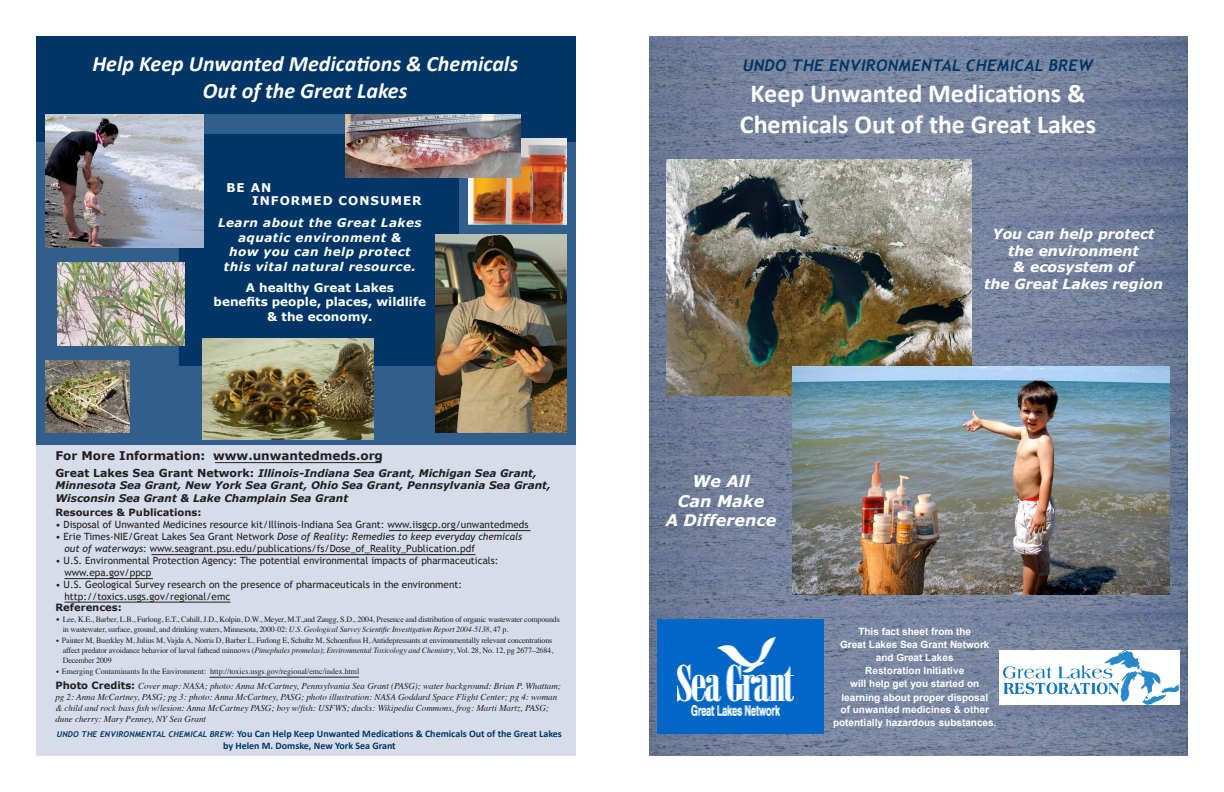
<style>
.page{position:relative;width:1224px;height:792px;background:#fff}
.page>*{position:absolute;margin:0;border:0;box-sizing:border-box;transform-origin:0 0}
.t1{font:700 26px "Calibri";color:#fff}
.t2{font:italic 700 22px "Calibri";color:#fff}
.t3{font:italic 700 16px "Trebuchet";letter-spacing:.02em;color:#003667}
.t4{font:italic 700 16px "Verdana";color:#fff}
.t5{font:italic 700 14px "Verdana";color:#fff}
.t6{font:italic 700 12px "Verdana";letter-spacing:.04em;color:#fff}
.t7{font:700 12px "Verdana";color:#fff}
.t8{font:700 12px "Verdana";color:#231f20}
.t9{font:700 12px "Verdana";letter-spacing:.08em;color:#fff}
.t10{font:italic 700 10.5px/12.6px "Verdana";color:#231f20}
.t11{font:10px "Trebuchet MS";color:#231f20}
.t12{font:700 10px "Arial";color:#fff}
.t13{font:700 10px "Calibri";color:#003667}
.t14{font:italic 10px "Trebuchet MS";color:#231f20}
.t15{font:700 10px "Verdana";color:#231f20}
.t16{font:italic 9px/10.8px "Times";color:#231f20}
.t17{font:8px "Times";letter-spacing:-.02em;color:#231f20}
.t18{font:8px "Times";color:#231f20}
.s1{font-style:normal;font-size:11px}
.s2{font-style:normal}
.s3{font-style:italic}
.s4{font-family:"Trebuchet MS";font-size:9px}
.s5{font-family:"Trebuchet MS"}
.s6{font-family:"Verdana";font-weight:700;font-style:normal;font-size:10px}
.s7{font-family:"Trebuchet";font-style:italic;font-size:8px}
</style>
<div class="page">
<div style="left:36px;top:445px;width:540px;height:311px;background:#d6dce9"></div>
<div style="left:36px;top:139px;width:540px;height:306px;background:#325e8b"></div>
<div style="left:36px;top:36px;width:540px;height:106px;background:#003667"></div>
<div style="left:179px;top:126px;width:280px;height:240px;background:#003667"></div>
<img style="left:203px;top:339px;width:170px;height:101px">
<div style="left:181px;top:114px;width:166px;height:20px;background:#325e8b"></div>
<img style="left:57px;top:263px;width:128px;height:82px">
<img style="left:45px;top:361px;width:84px;height:72px">
<img style="left:435px;top:235px;width:132px;height:198px">
<img style="left:468px;top:139px;width:99px;height:85px">
<img style="left:345px;top:114px;width:176px;height:63px">
<img style="left:45px;top:115px;width:158px;height:133px">
<hr style="left:215px;top:462px;width:166px;height:1px;background:#231f20">
<hr style="left:389px;top:530px;width:142px;height:1px;background:#231f20">
<hr style="left:152px;top:554px;width:324px;height:1px;background:#231f20">
<hr style="left:64px;top:578px;width:89px;height:1px;background:#231f20">
<hr style="left:64px;top:602px;width:167px;height:1px;background:#231f20">
<hr style="left:210px;top:677px;width:149px;height:1px;background:#231f20">
<img style="left:649px;top:36px;width:539px;height:342px">
<img style="left:649px;top:378px;width:539px;height:35px">
<img style="left:649px;top:471px;width:539px;height:23px">
<img style="left:649px;top:494px;width:539px;height:57px">
<img style="left:649px;top:551px;width:539px;height:56px">
<img style="left:649px;top:607px;width:539px;height:52px">
<img style="left:649px;top:659px;width:539px;height:39px">
<img style="left:649px;top:698px;width:539px;height:58px">
<img style="left:657px;top:619px;width:166px;height:115px">
<img style="left:1000px;top:650px;width:180px;height:55px">
<img style="left:649px;top:413px;width:539px;height:58px">
<img style="left:666px;top:160px;width:306px;height:235px">
<img style="left:792px;top:367px;width:378px;height:227px">
<p class="t2" style="left:92px;top:50px;width:427px">Help Keep Unwanted Medications &amp; Chemicals</p>
<p class="t2" style="left:203px;top:77px;width:206px">Out of the Great Lakes</p>
<p class="t7" style="left:227px;top:180px;width:46px">BE AN</p>
<p class="t9" style="left:252px;top:193px;width:171px">INFORMED CONSUMER</p>
<p class="t6" style="left:218px;top:215px;width:205px">Learn about the Great Lakes</p>
<p class="t6" style="left:238px;top:230px;width:165px">aquatic environment &amp;</p>
<p class="t6" style="left:229px;top:244px;width:183px">how you can help protect</p>
<p class="t6" style="left:224px;top:259px;width:193px">this vital natural resource.</p>
<p class="t7" style="left:246px;top:280px;width:150px">A healthy Great Lakes</p>
<p class="t7" style="left:214px;top:294px;width:214px">benefits people, places, wildlife</p>
<p class="t7" style="left:267px;top:309px;width:107px">&amp; the economy.</p>
<p class="t8" style="left:55px;top:448px;width:329px">For More Information: www.unwantedmeds.org</p>
<p class="t10" style="left:55px;top:466px;width:497px"><span class="s1">Great Lakes Sea Grant Network:</span> Illinois-Indiana Sea Grant, Michigan Sea Grant,<br>Minnesota Sea Grant, New York Sea Grant, Ohio Sea Grant, Pennsylvania Sea Grant,<br>Wisconsin Sea Grant &amp; Lake Champlain Sea Grant</p>
<p class="t15" style="left:55px;top:506px;width:148px">Resources &amp; Publications:</p>
<p class="t11" style="left:55px;top:519px;width:475px">• Disposal of Unwanted Medicines resource kit/Illinois-Indiana Sea Grant: www.iisgcp.org/unwantedmeds</p>
<p class="t14" style="left:55px;top:531px;width:468px"><span class="s2">• Erie Times-NIE/Great Lakes Sea Grant Network</span> Dose of Reality: Remedies to keep everyday chemicals</p>
<p class="t11" style="left:64px;top:543px;width:412px"><span class="s3">out of waterways</span>: www.seagrant.psu.edu/publications/fs/Dose_of_Reality_Publication.pdf</p>
<p class="t11" style="left:55px;top:555px;width:445px">• U.S. Environmental Protection Agency: The potential environmental impacts of pharmaceuticals:</p>
<p class="t11" style="left:64px;top:567px;width:89px">www.epa.gov/ppcp</p>
<p class="t11" style="left:55px;top:579px;width:408px">• U.S. Geological Survey research on the presence of pharmaceuticals in the environment:</p>
<p class="t11" style="left:64px;top:591px;width:167px">http://toxics.usgs.gov/regional/emc</p>
<p class="t15" style="left:55px;top:601px;width:68px">References:</p>
<p class="t17" style="left:55px;top:612px;width:506px"><span class="s4">•</span> Lee, K.E., Barber, L.B., Furlong, E.T., Cahill, J.D., Kolpin, D.W., Meyer, M.T.,and Zaugg, S.D., 2004, Presence and distribution of organic wastewater compounds</p>
<p class="t17" style="left:63px;top:622px;width:447px">in wastewater, surface, ground, and drinking waters, Minnesota, 2000-02: <span class="s3">U.S. Geological Survey Scientific Investigation Report 2004-5138</span>, 47 p.</p>
<p class="t17" style="left:55px;top:633px;width:498px"><span class="s5">•</span> Painter M, Buerkley M, Julius M, Vajda A, Norris D, Barber L, Furlong E, Schultz M, Schoenfuss H, Antidepressants at environmentally relevant concentrations</p>
<p class="t17" style="left:63px;top:643px;width:492px">affect predator avoidance behavior of larval fathead minnows (<span class="s3">Pimephales promelas)</span>; <span class="s3">Environmental Toxicology and Chemistry</span>, Vol. 28, No. 12, pg 2677–2684,</p>
<p class="t17" style="left:63px;top:653px;width:50px">December 2009</p>
<p class="t18" style="left:55px;top:664px;width:306px"><span class="s5">•</span> Emerging Contaminants In the Environment: http://toxics.usgs.gov/regional/emc/index.html</p>
<p class="t16" style="left:55px;top:680px;width:507px"><span class="s6">Photo Credits:</span> Cover map: NASA; photo: Anna McCartney, Pennsylvania Sea Grant (PASG); water background: Brian P. Whattam;</p>
<p class="t16" style="left:55px;top:691px;width:503px">pg 2: Anna McCartney, PASG; pg 3: photo: Anna McCartney, PASG; photo illustration: NASA Goddard Space Flight Center; pg 4: woman &amp; child and rock bass fish w/lesion: Anna McCartney PASG; boy w/fish: USFWS; ducks: Wikipedia Commons, frog: Marti Martz, PASG;</p>
<p class="t16" style="left:55px;top:713px;width:152px">dune cherry: Mary Penney, NY Sea Grant</p>
<p class="t13" style="left:57px;top:727px;width:507px"><span class="s7">UNDO THE ENVIRONMENTAL CHEMICAL BREW:</span> You Can Help Keep Unwanted Medications &amp; Chemicals Out of the Great Lakes</p>
<p class="t13" style="left:223px;top:739px;width:174px">by Helen M. Domske, New York Sea Grant</p>
<p class="t3" style="left:743px;top:56px;width:352px">UNDO THE ENVIRONMENTAL CHEMICAL BREW</p>
<p class="t1" style="left:751px;top:78px;width:336px">Keep Unwanted Medications &amp;</p>
<p class="t1" style="left:740px;top:109px;width:358px">Chemicals Out of the Great Lakes</p>
<p class="t5" style="left:992px;top:225px;width:164px">You can help protect</p>
<p class="t5" style="left:1008px;top:242px;width:132px">the environment</p>
<p class="t5" style="left:1013px;top:258px;width:122px">&amp; ecosystem of</p>
<p class="t5" style="left:984px;top:275px;width:181px">the Great Lakes region</p>
<p class="t4" style="left:692px;top:471px;width:59px">We All</p>
<p class="t4" style="left:678px;top:491px;width:88px">Can Make</p>
<p class="t4" style="left:666px;top:510px;width:112px">A Difference</p>
<p class="t12" style="left:858px;top:624px;width:114px">This fact sheet from the</p>
<p class="t12" style="left:840px;top:638px;width:151px">Great Lakes Sea Grant Network</p>
<p class="t12" style="left:876px;top:651px;width:79px">and Great Lakes</p>
<p class="t12" style="left:865px;top:664px;width:100px">Restoration Initiative</p>
<p class="t12" style="left:850px;top:677px;width:130px">will help get you started on</p>
<p class="t12" style="left:841px;top:690px;width:148px">learning about proper disposal</p>
<p class="t12" style="left:841px;top:702px;width:150px">of unwanted medicines &amp; other</p>
<p class="t12" style="left:833px;top:716px;width:165px">potentially hazardous substances.</p>
</div>
